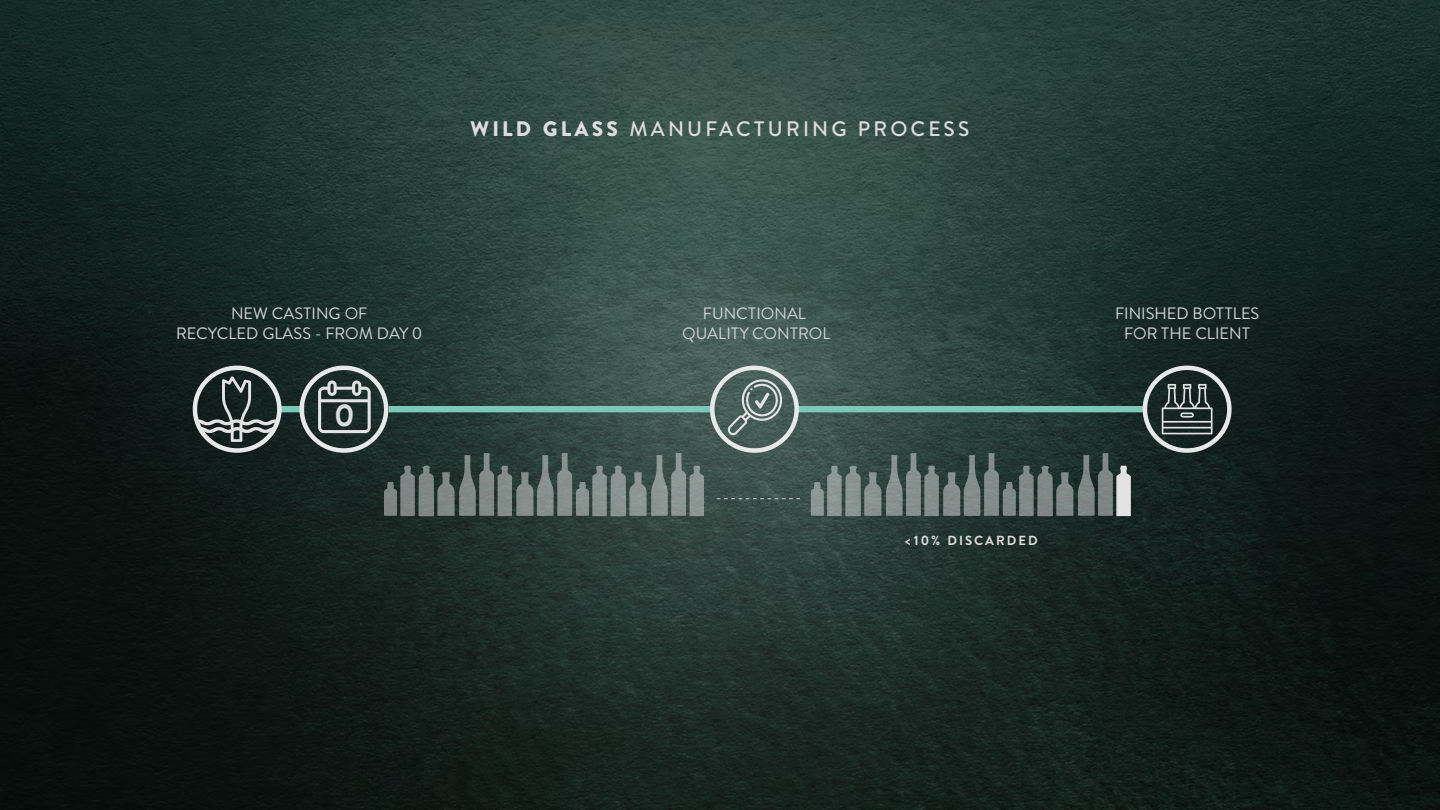
<style>
.page{position:relative;width:1440px;height:810px;background:#fff}
.page>*{position:absolute;margin:0;border:0;box-sizing:border-box;transform-origin:0 0}
.t1{font:700 28.5px "Comic Sans MS";color:#dcddde}
.t2{font:500 21px "Brandon Text";letter-spacing:.15em;color:#dcddde}
.t3{font:16.5px/19.8px "Brandon Text";color:#d1d3d4;text-align:center}
.t4{font:700 13.2px "Brandon Text";letter-spacing:.15em;color:#dcddde}
.s1{font-weight:900}
</style>
<div class="page">
<img style="left:0;top:0;width:1440px;height:810px">
<div style="left:279px;top:406px;width:25px;height:6px;background:#79c8b8"></div>
<div style="left:389px;top:406px;width:324px;height:6px;background:#79c8b8"></div>
<div style="left:796px;top:406px;width:350px;height:6px;background:#79c8b8"></div>
<div style="left:193px;top:366px;width:89px;height:87px;border:4px solid #e7e8e8;border-radius:50%"></div>
<div style="left:300px;top:366px;width:88px;height:87px;border:4px solid #e7e8e8;border-radius:50%"></div>
<svg style="left:198px;top:376px;width:78px;height:66px;background:#4a5452"></svg>
<svg style="left:318px;top:381px;width:53px;height:52px;background:#54605d"></svg>
<svg style="left:384px;top:453px;width:320px;height:63px;background:#5c6965"></svg>
<svg style="left:811px;top:453px;width:320px;height:63px;background:#5c6b67"></svg>
<div style="left:710px;top:366px;width:89px;height:87px;border:4px solid #e7e8e8;border-radius:50%"></div>
<svg style="left:727px;top:377px;width:57px;height:59px;background:#657873"></svg>
<div style="left:1143px;top:366px;width:89px;height:87px;border:4px solid #e7e8e8;border-radius:50%"></div>
<svg style="left:1162px;top:384px;width:51px;height:50px;background:#4e5957"></svg>
<svg style="left:717px;top:498px;width:83px;height:1px"></svg>
<p class="t2" style="left:471px;top:114px;width:500px"><span class="s1">WILD GLASS</span> MANUFACTURING PROCESS</p>
<p class="t3" style="left:176px;top:303px;width:248px">NEW CASTING OF<br>RECYCLED GLASS - FROM DAY 0</p>
<p class="t3" style="left:682px;top:303px;width:150px">FUNCTIONAL<br>QUALITY CONTROL</p>
<p class="t3" style="left:1115px;top:303px;width:146px">FINISHED BOTTLES<br>FOR THE CLIENT</p>
<h1 class="t1" style="left:336px;top:395px;width:19px">0</h1>
<p class="t4" style="left:904px;top:531px;width:135px">&lt;10% DISCARDED</p>
</div>
